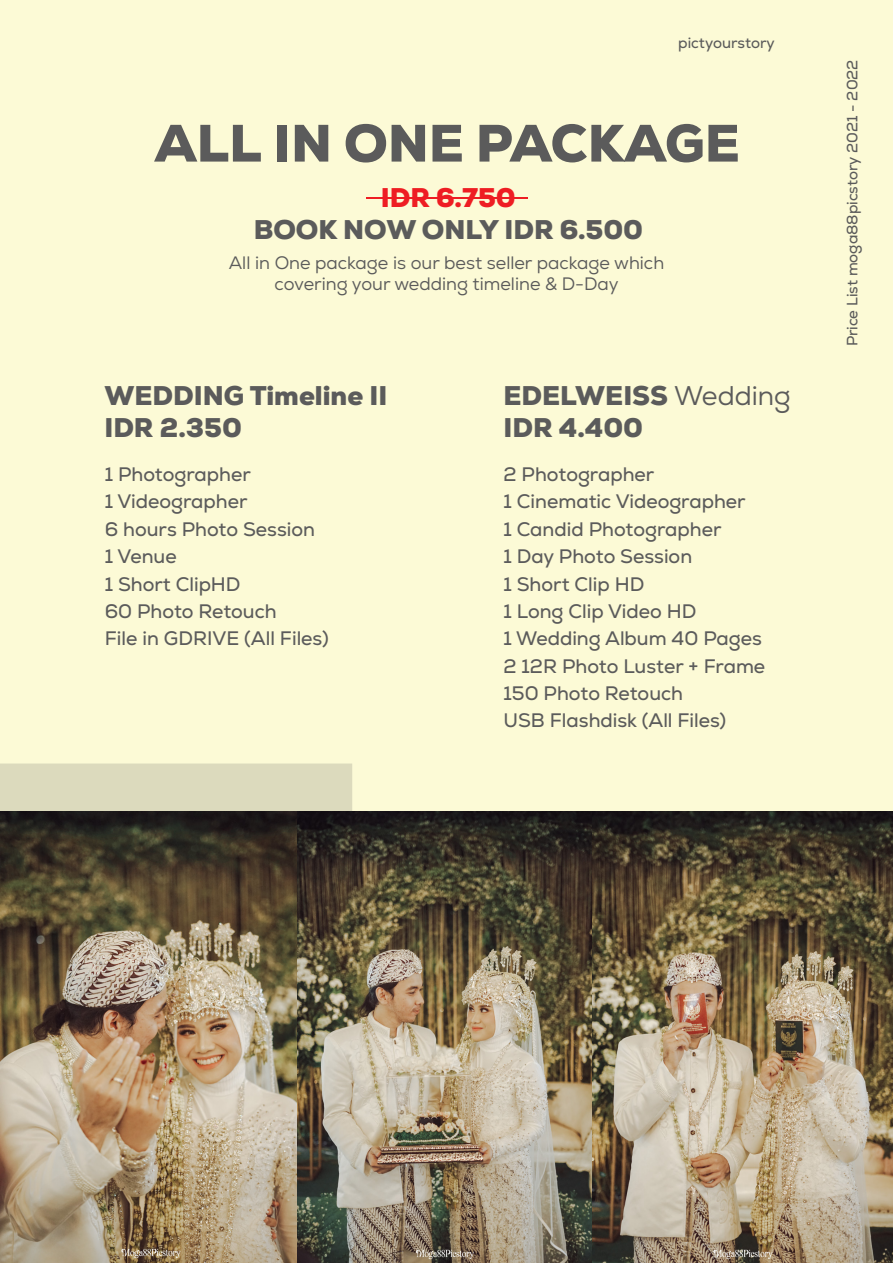
<style>
.page{position:relative;width:893px;height:1263px;background:#fcfad6}
.page>*{position:absolute;margin:0;border:0;box-sizing:border-box;transform-origin:0 0}
.t1{font:900 52.5px "Nexa";color:#5b5b5b}
.t2{font:900 27px/32.4px "Nexa";color:#5b5b5b}
.t3{font:900 27px "Nexa";color:#ee1d23}
.t4{font:19.5px/27.3px "Nexa";color:#5b5b5b}
.t5{font:18px/21.6px "Nexa";color:#5b5b5b;text-align:center}
.t6{font:15px "Nexa";color:#5b5b5b}
.s1{font-weight:400}
</style>
<div class="page">
<div style="left:0;top:763px;width:352px;height:433px;background:#dcdabd"></div>
<hr style="left:366px;top:197px;width:161px;height:1px;background:#ee1d23">
<img style="left:0;top:811px;width:298px;height:452px">
<img style="left:298px;top:811px;width:595px;height:452px">
<p class="t6" style="left:678px;top:33px;width:98px">pictyourstory</p>
<h1 class="t1" style="left:155px;top:109px;width:586px">ALL IN ONE PACKAGE</h1>
<h2 class="t3" style="left:381px;top:180px;width:136px">IDR 6.750</h2>
<h2 class="t2" style="left:254px;top:213px;width:391px">BOOK NOW ONLY IDR 6.500</h2>
<p class="t5" style="left:229px;top:252px;width:437px">All in One package is our best seller package which covering your wedding timeline &amp; D-Day</p>
<h2 class="t2" style="left:104px;top:379px;width:285px">WEDDING Timeline II<br>IDR 2.350</h2>
<p class="t4" style="left:105px;top:461px;width:225px">1 Photographer<br>1 Videographer<br>6 hours Photo Session<br>1 Venue<br>1 Short ClipHD<br>60 Photo Retouch<br>File in GDRIVE (All Files)</p>
<h2 class="t2" style="left:503px;top:379px;width:289px">EDELWEISS <span class="s1">Wedding<br></span>IDR 4.400</h2>
<p class="t4" style="left:503px;top:461px;width:263px">2 Photographer<br>1 Cinematic Videographer<br>1 Candid Photographer<br>1 Day Photo Session<br>1 Short Clip HD<br>1 Long Clip Video HD<br>1 Wedding Album 40 Pages<br>2 12R Photo Luster + Frame<br>150 Photo Retouch<br>USB Flashdisk (All Files)</p>
<p class="t6" style="left:843px;top:346px;width:288px;rotate:-90deg">Price List moga88picstory 2021 - 2022</p>
</div>
